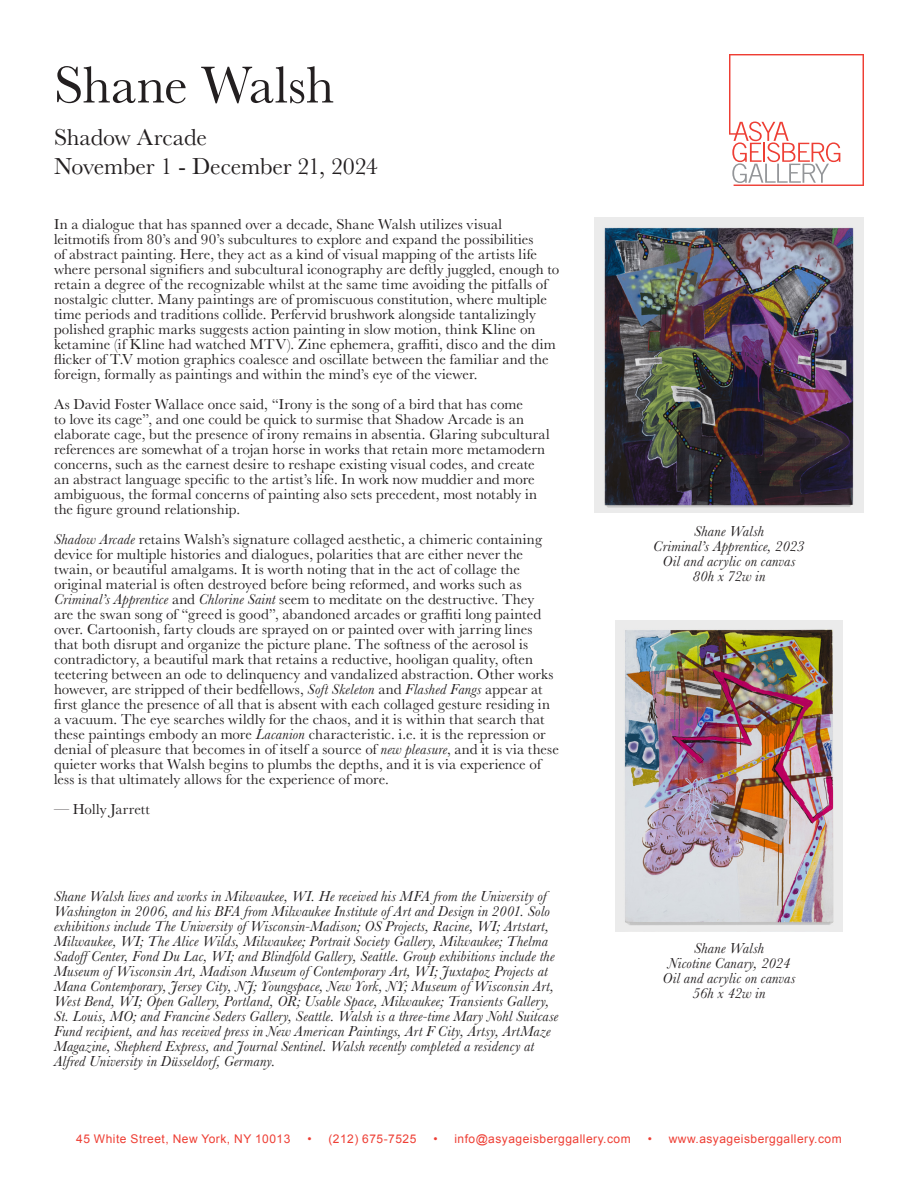
<style>
.page{position:relative;width:918px;height:1188px;background:#fff}
.page>*{position:absolute;margin:0;border:0;box-sizing:border-box;transform-origin:0 0}
.t1{font:54px "Baskerville";letter-spacing:-.005em;color:#231f20}
.t2{font:24px "Baskerville";letter-spacing:-.01em;color:#231f20}
.t3{font:15px/15px "Baskerville";letter-spacing:.005em;color:#231f20}
.t4{font:italic 15px/15px "Baskerville";letter-spacing:.015em;color:#231f20}
.t5{font:12px "Arial";letter-spacing:.04em;color:#ee3e34}
.s1{font-style:italic}
</style>
<div class="page">
<svg style="left:729px;top:54px;width:135px;height:132px"></svg>
<img style="left:594px;top:218px;width:270px;height:295px">
<img style="left:615px;top:620px;width:228px;height:312px">
<p class="t1" style="left:54px;top:51px;width:282px">Shane Walsh</p>
<p class="t2" style="left:54px;top:122px;width:154px">Shadow Arcade</p>
<p class="t2" style="left:54px;top:151px;width:325px">November 1 - December 21, 2024</p>
<p class="t3" style="left:54px;top:217px;width:507px">In a dialogue that has spanned over a decade, Shane Walsh utilizes visual leitmotifs from 80’s and 90’s subcultures to explore and expand the possibilities<br>of abstract painting. Here, they act as a kind of visual mapping of the artists life where personal signifiers and subcultural iconography are deftly juggled, enough to retain a degree of the recognizable whilst at the same time avoiding the pitfalls of nostalgic clutter. Many paintings are of promiscuous constitution, where multiple time periods and traditions collide. Perfervid brushwork alongside tantalizingly polished graphic marks suggests action painting in slow motion, think Kline on ketamine (if Kline had watched MTV). Zine ephemera, graffiti, disco and the dim flicker of T.V motion graphics coalesce and oscillate between the familiar and the foreign, formally as paintings and within the mind’s eye of the viewer.</p>
<p class="t3" style="left:54px;top:397px;width:497px">As David Foster Wallace once said, “Irony is the song of a bird that has come<br>to love its cage”, and one could be quick to surmise that Shadow Arcade is an elaborate cage, but the presence of irony remains in absentia. Glaring subcultural references are somewhat of a trojan horse in works that retain more metamodern concerns, such as the earnest desire to reshape existing visual codes, and create an abstract language specific to the artist’s life. In work now muddier and more ambiguous, the formal concerns of painting also sets precedent, most notably in the figure ground relationship.</p>
<p class="t3" style="left:54px;top:532px;width:506px"><span class="s1">Shadow Arcade</span> retains Walsh’s signature collaged aesthetic, a chimeric containing device for multiple histories and dialogues, polarities that are either never the twain, or beautiful amalgams. It is worth noting that in the act of collage the original material is often destroyed before being reformed, and works such as <span class="s1">Criminal’s Apprentice</span> and <span class="s1">Chlorine Saint</span> seem to meditate on the destructive. They<br>are the swan song of “greed is good”, abandoned arcades or graffiti long painted over. Cartoonish, farty clouds are sprayed on or painted over with jarring lines that both disrupt and organize the picture plane. The softness of the aerosol is contradictory, a beautiful mark that retains a reductive, hooligan quality, often teetering between an ode to delinquency and vandalized abstraction. Other works however, are stripped of their bedfellows, <span class="s1">Soft Skeleton</span> and <span class="s1">Flashed Fangs</span> appear at first glance the presence of all that is absent with each collaged gesture residing in a vacuum. The eye searches wildly for the chaos, and it is within that search that these paintings embody an more <span class="s1">Lacanion</span> characteristic. i.e. it is the repression or denial of pleasure that becomes in of itself a source of <span class="s1">new pleasure</span>, and it is via these quieter works that Walsh begins to plumbs the depths, and it is via experience of less is that ultimately allows for the experience of more.</p>
<p class="t3" style="left:54px;top:802px;width:98px">— Holly Jarrett</p>
<p class="t4" style="left:54px;top:888px;width:506px">Shane Walsh lives and works in Milwaukee, WI. He received his MFA from the University of Washington in 2006, and his BFA from Milwaukee Institute of Art and Design in 2001. Solo exhibitions include The University of Wisconsin-Madison; OS Projects, Racine, WI; Artstart, Milwaukee, WI; The Alice Wilds, Milwaukee; Portrait Society Gallery, Milwaukee; Thelma SadoffCenter, Fond Du Lac, WI; and Blindfold Gallery, Seattle. Group exhibitions include the Museum of Wisconsin Art, Madison Museum of Contemporary Art, WI; Juxtapoz Projects at Mana Contemporary, Jersey City, NJ; Youngspace, New York, NY; Museum of Wisconsin Art, West Bend, WI; Open Gallery, Portland, OR; Usable Space, Milwaukee; Transients Gallery, St. Louis, MO; and Francine Seders Gallery, Seattle. Walsh is a three-time Mary Nohl Suitcase Fund recipient, and has received press in New American Paintings, Art F City, Artsy, ArtMaze Magazine, Shepherd Express, and Journal Sentinel. Walsh recently completed a residency at Alfred University in Düsseldorf, Germany.</p>
<p class="t4" style="left:694px;top:523px;width:71px">Shane Walsh</p>
<p class="t4" style="left:653px;top:538px;width:153px">Criminal’s Apprentice, 2023</p>
<p class="t4" style="left:662px;top:553px;width:135px">Oil and acrylic on canvas</p>
<p class="t4" style="left:692px;top:568px;width:75px">80h x 72w in</p>
<p class="t4" style="left:694px;top:941px;width:71px">Shane Walsh</p>
<p class="t4" style="left:668px;top:956px;width:124px">Nicotine Canary, 2024</p>
<p class="t4" style="left:662px;top:971px;width:135px">Oil and acrylic on canvas</p>
<p class="t4" style="left:692px;top:986px;width:75px">56h x 42w in</p>
<p class="t5" style="left:76px;top:1131px;width:216px">45 White Street, New York, NY 10013</p>
<p class="t5" style="left:307px;top:1131px;width:110px">• (212) 675-7525</p>
<p class="t5" style="left:433px;top:1131px;width:199px">• info@asyageisberggallery.com</p>
<p class="t5" style="left:648px;top:1131px;width:195px">• www.asyageisberggallery.com</p>
</div>
